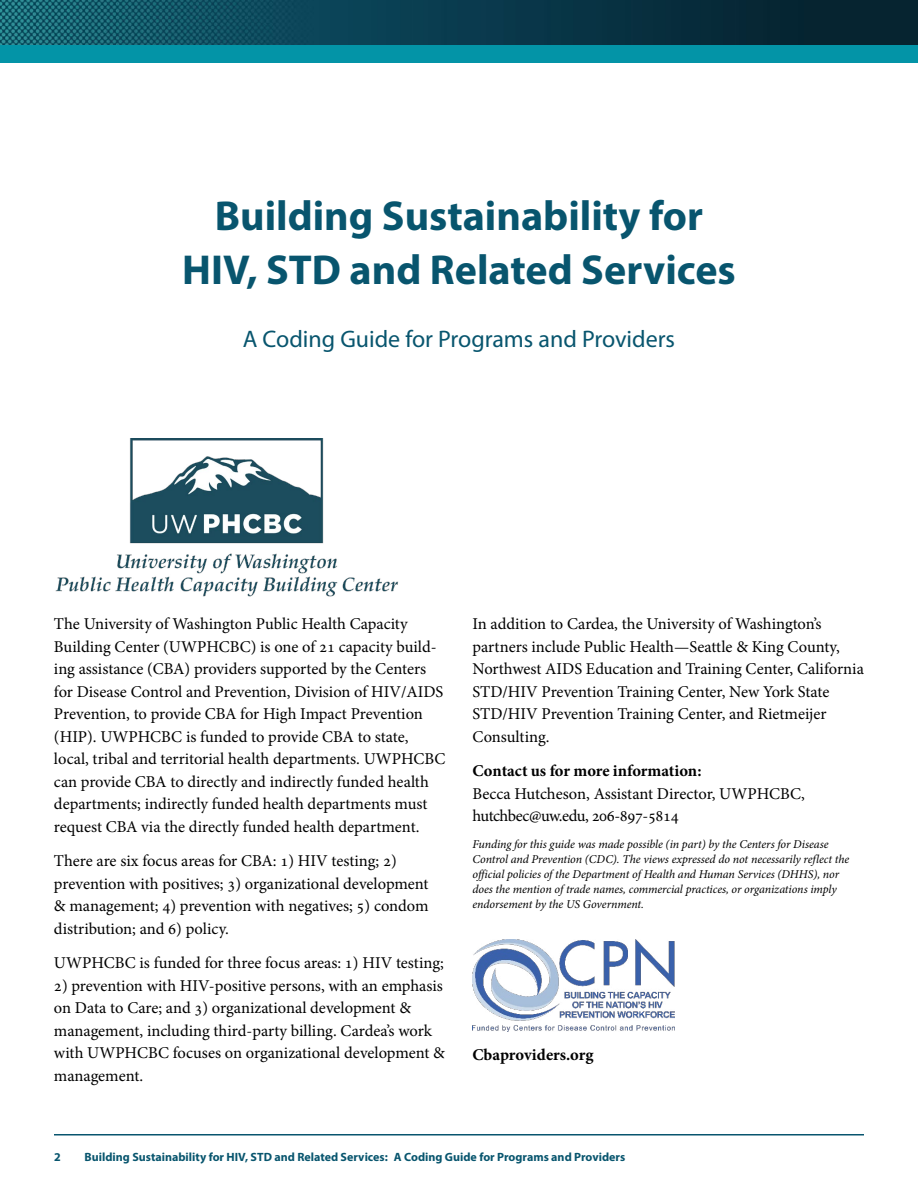
<style>
.page{position:relative;width:918px;height:1188px;background:#fff}
.page>*{position:absolute;margin:0;border:0;box-sizing:border-box;transform-origin:0 0}
.t1{font:700 42px/54px "Myriad Pro";color:#08556e;text-align:center}
.t2{font:24px "Myriad Pro";color:#08556e}
.t3{font:16.5px/22.5px "Minion Pro";color:#000}
.t4{font:700 16.5px "Minion Pro";color:#000}
.t5{font:italic 12px/15px "Minion Pro";letter-spacing:-.005em;color:#000}
.t6{font:700 12px "Myriad Pro";color:#08556e}
</style>
<div class="page">
<div style="left:0;top:40px;width:918px;height:23px;background:#0394a7"></div>
<hr style="left:54px;top:1134px;width:810px;height:2px;background:#08556e">
<div style="left:0;top:0;width:918px;height:45px;background:#062430"></div>
<img style="left:0;top:0;width:700px;height:45px">
<img style="left:472px;top:939px;width:202px;height:92px">
<img style="left:55px;top:439px;width:343px;height:158px">
<h1 class="t1" style="left:182px;top:187px;width:555px">Building Sustainability for<br>HIV, STD and Related Services</h1>
<h2 class="t2" style="left:243px;top:324px;width:434px">A Coding Guide for Programs and Providers</h2>
<p class="t3" style="left:54px;top:613px;width:393px">The University of Washington Public Health Capacity Building Center (UWPHCBC) is one of 21 capacity build&shy;ing assistance (CBA) providers supported by the Centers for Disease Control and Prevention, Division of HIV/AIDS Prevention, to provide CBA for High Impact Prevention (HIP). UWPHCBC is funded to provide CBA to state, local, tribal and territorial health departments. UWPHCBC can provide CBA to directly and indirectly funded health departments; indirectly funded health departments must request CBA via the directly funded health department.</p>
<p class="t3" style="left:54px;top:850px;width:376px">There are six focus areas for CBA: 1) HIV testing; 2) prevention with positives; 3) organizational development &amp; management; 4) prevention with negatives; 5) condom distribution; and 6) policy.</p>
<p class="t3" style="left:54px;top:952px;width:391px">UWPHCBC is funded for three focus areas: 1) HIV testing;</p>
<p class="t3" style="left:54px;top:974px;width:393px">2) prevention with HIV-positive persons, with an emphasis on Data to Care; and 3) organizational development &amp; management, including third-party billing. Cardea’s work with UWPHCBC focuses on organizational development &amp; management.</p>
<p class="t3" style="left:472px;top:613px;width:393px">In addition to Cardea, the University of Washington’s partners include Public Health—Seattle &amp; King County, Northwest AIDS Education and Training Center, California STD/HIV Prevention Training Center, New York State STD/HIV Prevention Training Center, and Rietmeijer Consulting.</p>
<p class="t4" style="left:472px;top:759px;width:231px">Contact us for more information:</p>
<p class="t3" style="left:472px;top:782px;width:334px">Becca Hutcheson, Assistant Director, UWPHCBC, hutchbec@uw.edu, 206-897-5814</p>
<p class="t5" style="left:472px;top:837px;width:378px">Funding for this guide was made possible (in part) by the Centers for Disease Control and Prevention (CDC). The views expressed do not necessarily reflect the official policies of the Department of Health and Human Services (DHHS), nor does the mention of trade names, commercial practices, or organizations imply endorsement by the US Government.</p>
<p class="t4" style="left:472px;top:1043px;width:123px">Cbaproviders.org</p>
<p class="t6" style="left:54px;top:1149px;width:8px">2</p>
<p class="t6" style="left:85px;top:1149px;width:542px">Building Sustainability for HIV, STD and Related Services: A Coding Guide for Programs and Providers</p>
</div>
